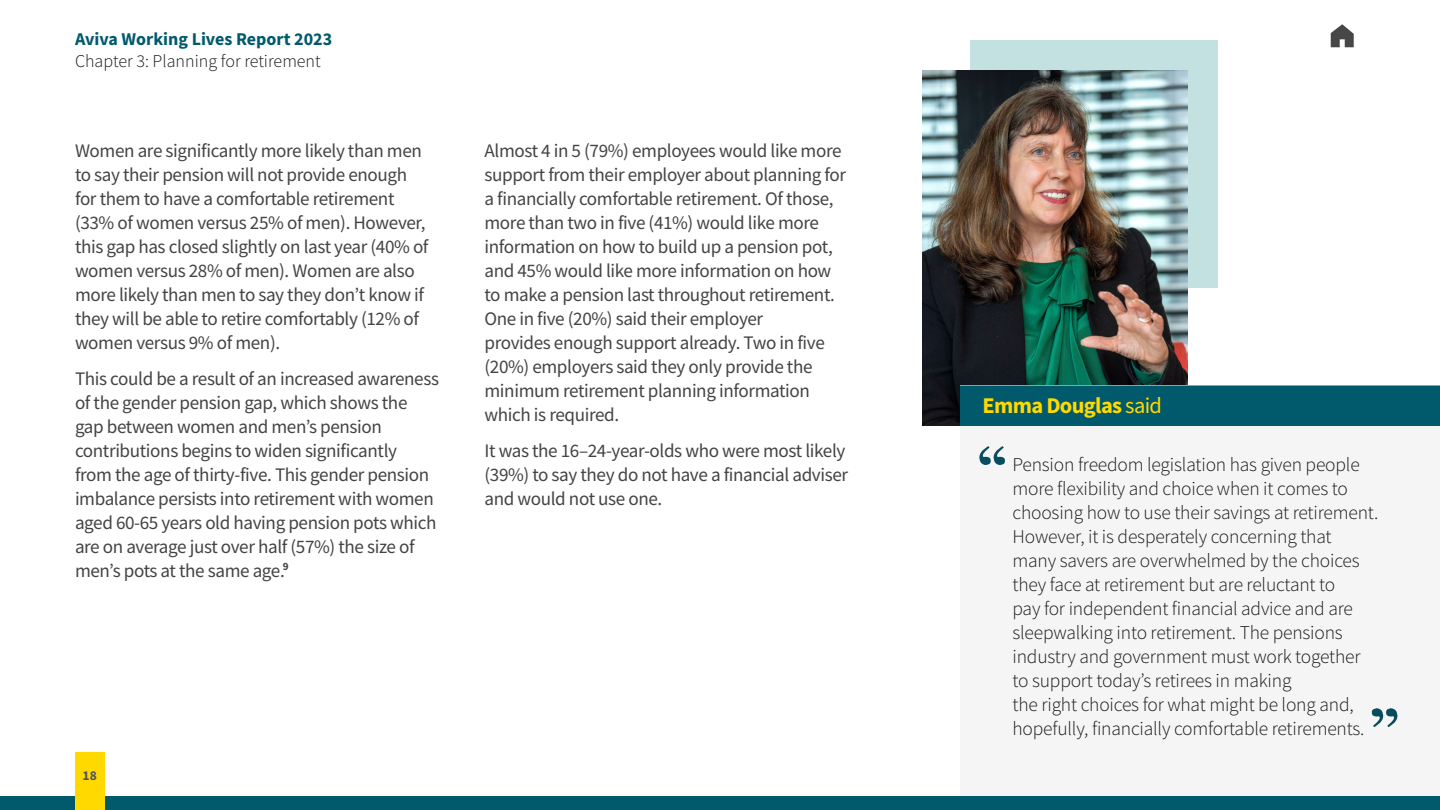
<style>
.page{position:relative;width:1440px;height:810px;background:#fff}
.page>*{position:absolute;margin:0;border:0;box-sizing:border-box;transform-origin:0 0}
.t1{font:700 22.5px "Source Sans Pro";letter-spacing:-.03em;color:#ffd900}
.t2{font:300 19.5px/24px "Source Sans Pro";letter-spacing:-.01em;color:#191919}
.t3{font:19.12px/24px "Source Sans Pro";letter-spacing:-.02em;color:#444}
.t4{font:300 18px "Source Sans Pro";color:#191919}
.t5{font:700 18px "Source Sans Pro";color:#005a6c}
.t6{font:700 13.5px "Source Sans Pro";color:#535353}
.s1{font-weight:400}
</style>
<div class="page">
<div style="left:970px;top:41px;width:248px;height:247px;background:#c4e1e2"></div>
<img style="left:922px;top:71px;width:266px;height:355px">
<div style="left:960px;top:386px;width:480px;height:424px;background:#f5f5f5"></div>
<div style="left:960px;top:386px;width:480px;height:40px;background:#005a6c"></div>
<svg style="left:979px;top:446px;width:26px;height:19px"></svg>
<svg style="left:1371px;top:708px;width:27px;height:19px"></svg>
<svg style="left:1331px;top:24px;width:23px;height:23px"></svg>
<div style="left:0;top:796px;width:1440px;height:14px;background:#005a6c"></div>
<div style="left:75px;top:753px;width:29px;height:57px;background:#ffd900"></div>
<p class="t5" style="left:75px;top:27px;width:259px">Aviva Working Lives Report 2023</p>
<p class="t4" style="left:75px;top:50px;width:247px">Chapter 3: Planning for retirement</p>
<p class="t3" style="left:75px;top:138px;width:355px">Women are significantly more likely than men to say their pension will not provide enough for them to have a comfortable retirement (33% of women versus 25% of men). However, this gap has closed slightly on last year (40% of women versus 28% of men). Women are also more likely than men to say they don’t know if they will be able to retire comfortably (12% of women versus 9% of men).</p>
<p class="t3" style="left:75px;top:366px;width:366px">This could be a result of an increased awareness of the gender pension gap, which shows the gap between women and men’s pension contributions begins to widen significantly<br>from the age of thirty-five. This gender pension imbalance persists into retirement with women aged 60-65 years old having pension pots which are on average just over half (57%) the size of men’s pots at the same age.<sup>9</sup></p>
<p class="t3" style="left:484px;top:138px;width:363px">Almost 4 in 5 (79%) employees would like more support from their employer about planning for a financially comfortable retirement. Of those, more than two in five (41%) would like more information on how to build up a pension pot, and 45% would like more information on how to make a pension last throughout retirement.<br>One in five (20%) said their employer<br>provides enough support already. Two in five (20%) employers said they only provide the minimum retirement planning information which is required.</p>
<p class="t3" style="left:484px;top:438px;width:365px">It was the 16–24-year-olds who were most likely (39%) to say they do not have a financial adviser and would not use one.</p>
<p class="t6" style="left:83px;top:766px;width:16px">18</p>
<p class="t1" style="left:982px;top:390px;width:181px">Emma Douglas <span class="s1">said</span></p>
<p class="t2" style="left:1012px;top:453px;width:367px">Pension freedom legislation has given people more flexibility and choice when it comes to choosing how to use their savings at retirement.<br>However, it is desperately concerning that many savers are overwhelmed by the choices they face at retirement but are reluctant to<br>pay for independent financial advice and are sleepwalking into retirement. The pensions industry and government must work together to support today’s retirees in making<br>the right choices for what might be long and, hopefully, financially comfortable retirements.</p>
</div>
